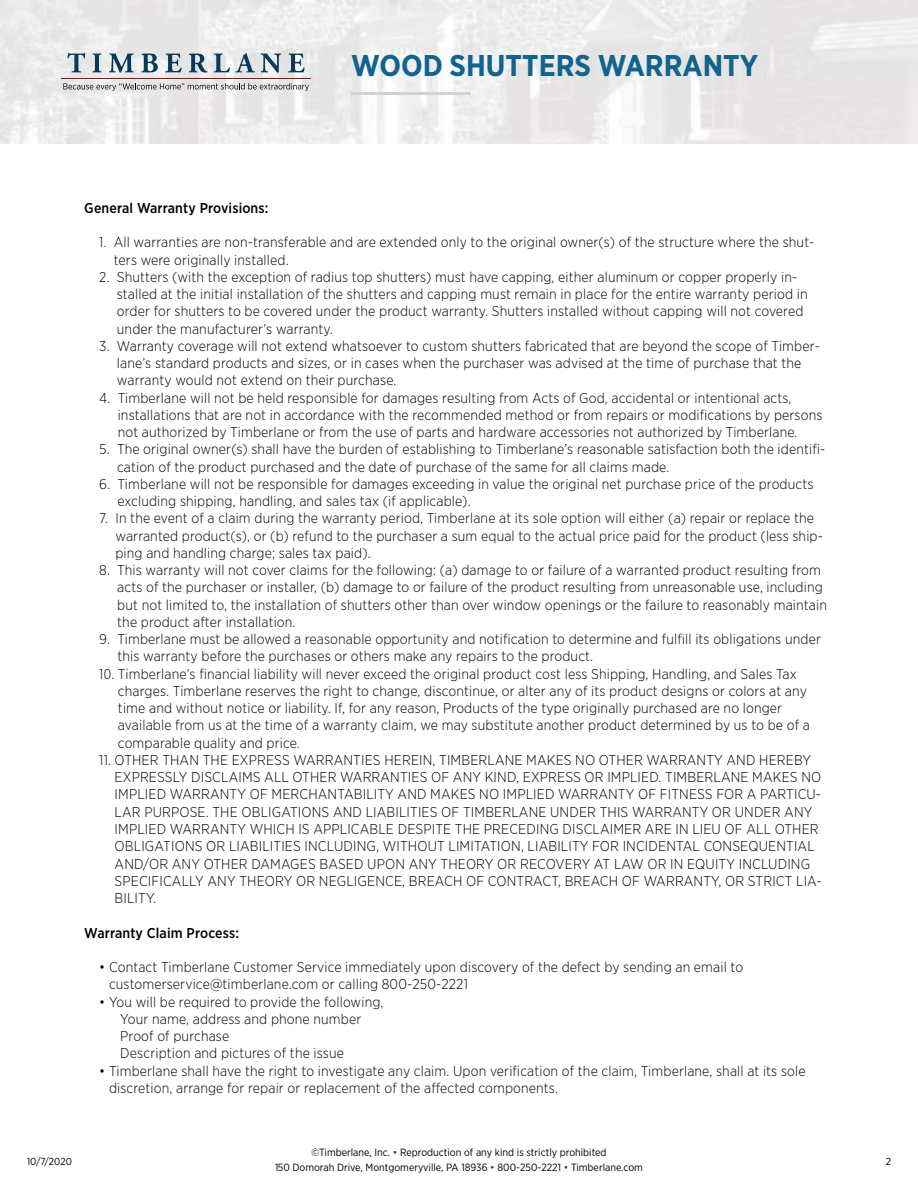
<style>
.page{position:relative;width:918px;height:1188px;background:#fff}
.page>*{position:absolute;margin:0;border:0;box-sizing:border-box;transform-origin:0 0}
.t1{font:700 30px "Gotham Narrow";color:#11648e}
.t2{font:300 14.25px/17.2px "Gotham Narrow";letter-spacing:.01em;color:#000}
.t3{font:500 14.25px "Gotham Narrow";letter-spacing:.01em;color:#000}
.t4{font:10.5px/15px "Gotham Narrow";color:#000;text-align:center}
.t5{font:10.2px "Gotham Narrow";color:#000}
.s1{color:#791a17}
</style>
<div class="page">
<img style="left:0;top:0;width:918px;height:144px">
<svg style="left:67px;top:53px;width:18px;height:19px"></svg>
<svg style="left:92px;top:54px;width:9px;height:18px"></svg>
<svg style="left:109px;top:54px;width:25px;height:19px"></svg>
<svg style="left:141px;top:54px;width:17px;height:18px"></svg>
<svg style="left:165px;top:54px;width:17px;height:18px"></svg>
<svg style="left:189px;top:54px;width:19px;height:19px"></svg>
<svg style="left:214px;top:53px;width:41px;height:19px"></svg>
<svg style="left:261px;top:54px;width:20px;height:19px"></svg>
<svg style="left:288px;top:54px;width:17px;height:18px"></svg>
<hr style="left:61px;top:78px;width:249px;height:1px;background:#791a17">
<svg style="left:63px;top:83px;width:246px;height:8px;background:#bdbcbc"></svg>
<hr style="left:351px;top:92px;width:120px;height:2px;background:#cbd4d9">
<h1 class="t1" style="left:351px;top:46px;width:408px">WOOD SHUTTERS WARRANTY</h1>
<p class="t3" style="left:84px;top:199px;width:186px">General Warranty Provisions:</p>
<p class="t2" style="left:114px;top:233px;width:702px;text-indent:-15px">1. All warranties are non-transferable and are extended only to the original owner(s) of the structure where the shut&shy;ters were originally installed.</p>
<p class="t2" style="left:117px;top:268px;width:692px;text-indent:-18px">2. Shutters (with the exception of radius top shutters) must have capping, either aluminum or copper properly in&shy;stalled at the initial installation of the shutters and capping must remain in place for the entire warranty period in order for shutters to be covered under the product warranty. Shutters installed without capping will not covered under the manufacturer’s warranty.</p>
<p class="t2" style="left:117px;top:337px;width:704px;text-indent:-18px">3. Warranty coverage will not extend whatsoever to custom shutters fabricated that are beyond the scope of Timber&shy;lane’s standard products and sizes, or in cases when the purchaser was advised at the time of purchase that the warranty would not extend on their purchase.</p>
<p class="t2" style="left:118px;top:389px;width:706px;text-indent:-18px">4. Timberlane will not be held responsible for damages resulting from Acts of God, accidental or intentional acts, installations that are not in accordance with the recommended method or from repairs or modifications by persons not authorized by Timberlane or from the use of parts and hardware accessories not authorized by Timberlane.</p>
<p class="t2" style="left:117px;top:440px;width:710px;text-indent:-18px">5. The original owner(s) shall have the burden of establishing to Timberlane’s reasonable satisfaction both the identifi&shy;cation of the product purchased and the date of purchase of the same for all claims made.</p>
<p class="t2" style="left:118px;top:475px;width:698px;text-indent:-18px">6. Timberlane will not be responsible for damages exceeding in value the original net purchase price of the products excluding shipping, handling, and sales tax (if applicable).</p>
<p class="t2" style="left:115px;top:509px;width:709px;text-indent:-16px">7. In the event of a claim during the warranty period, Timberlane at its sole option will either (a) repair or replace the warranted product(s), or (b) refund to the purchaser a sum equal to the actual price paid for the product (less ship&shy;ping and handling charge; sales tax paid).</p>
<p class="t2" style="left:117px;top:561px;width:711px;text-indent:-18px">8. This warranty will not cover claims for the following: (a) damage to or failure of a warranted product resulting from acts of the purchaser or installer, (b) damage to or failure of the product resulting from unreasonable use, including but not limited to, the installation of shutters other than over window openings or the failure to reasonably maintain the product after installation.</p>
<p class="t2" style="left:117px;top:630px;width:705px;text-indent:-18px">9. Timberlane must be allowed a reasonable opportunity and notification to determine and fulfill its obligations under this warranty before the purchases or others make any repairs to the product.</p>
<p class="t2" style="left:118px;top:665px;width:693px;text-indent:-19px">10. Timberlane’s financial liability will never exceed the original product cost less Shipping, Handling, and Sales Tax charges. Timberlane reserves the right to change, discontinue, or alter any of its product designs or colors at any time and without notice or liability. If, for any reason, Products of the type originally purchased are no longer available from us at the time of a warranty claim, we may substitute another product determined by us to be of a comparable quality and price.</p>
<p class="t2" style="left:115px;top:751px;width:709px;text-indent:-15px">11. OTHER THAN THE EXPRESS WARRANTIES HEREIN, TIMBERLANE MAKES NO OTHER WARRANTY AND HEREBY EXPRESSLY DISCLAIMS ALL OTHER WARRANTIES OF ANY KIND, EXPRESS OR IMPLIED. TIMBERLANE MAKES NO IMPLIED WARRANTY OF MERCHANTABILITY AND MAKES NO IMPLIED WARRANTY OF FITNESS FOR A PARTICU-LAR PURPOSE. THE OBLIGATIONS AND LIABILITIES OF TIMBERLANE UNDER THIS WARRANTY OR UNDER ANY IMPLIED WARRANTY WHICH IS APPLICABLE DESPITE THE PRECEDING DISCLAIMER ARE IN LIEU OF ALL OTHER OBLIGATIONS OR LIABILITIES INCLUDING, WITHOUT LIMITATION, LIABILITY FOR INCIDENTAL CONSEQUENTIAL AND/OR ANY OTHER DAMAGES BASED UPON ANY THEORY OR RECOVERY AT LAW OR IN EQUITY INCLUDING SPECIFICALLY ANY THEORY OR NEGLIGENCE, BREACH OF CONTRACT, BREACH OF WARRANTY, OR STRICT LIA-BILITY.</p>
<p class="t3" style="left:84px;top:923px;width:156px">Warranty Claim Process:</p>
<p class="t2" style="left:109px;top:958px;width:636px;text-indent:-10px">• Contact Timberlane Customer Service immediately upon discovery of the defect by sending an email to customerservice@timberlane.com or calling 800-250-2221</p>
<p class="t2" style="left:120px;top:993px;width:265px;text-indent:-21px">• You will be required to provide the following, Your name, address and phone number Proof of purchase<br>Description and pictures of the issue</p>
<p class="t2" style="left:109px;top:1062px;width:698px;text-indent:-10px">• Timberlane shall have the right to investigate any claim. Upon verification of the claim, Timberlane, shall at its sole discretion, arrange for repair or replacement of the affected components.</p>
<p class="t5" style="left:27px;top:1155px;width:46px">10/7/2020</p>
<p class="t4" style="left:275px;top:1144px;width:369px">©Timberlane, Inc. <span class="s1">•</span> Reproduction of any kind is strictly prohibited<br>150 Domorah Drive, Montgomeryville, PA 18936 <span class="s1">•</span> 800-250-2221 <span class="s1">•</span> Timberlane.com</p>
<p class="t5" style="left:886px;top:1155px;width:7px">2</p>
</div>
